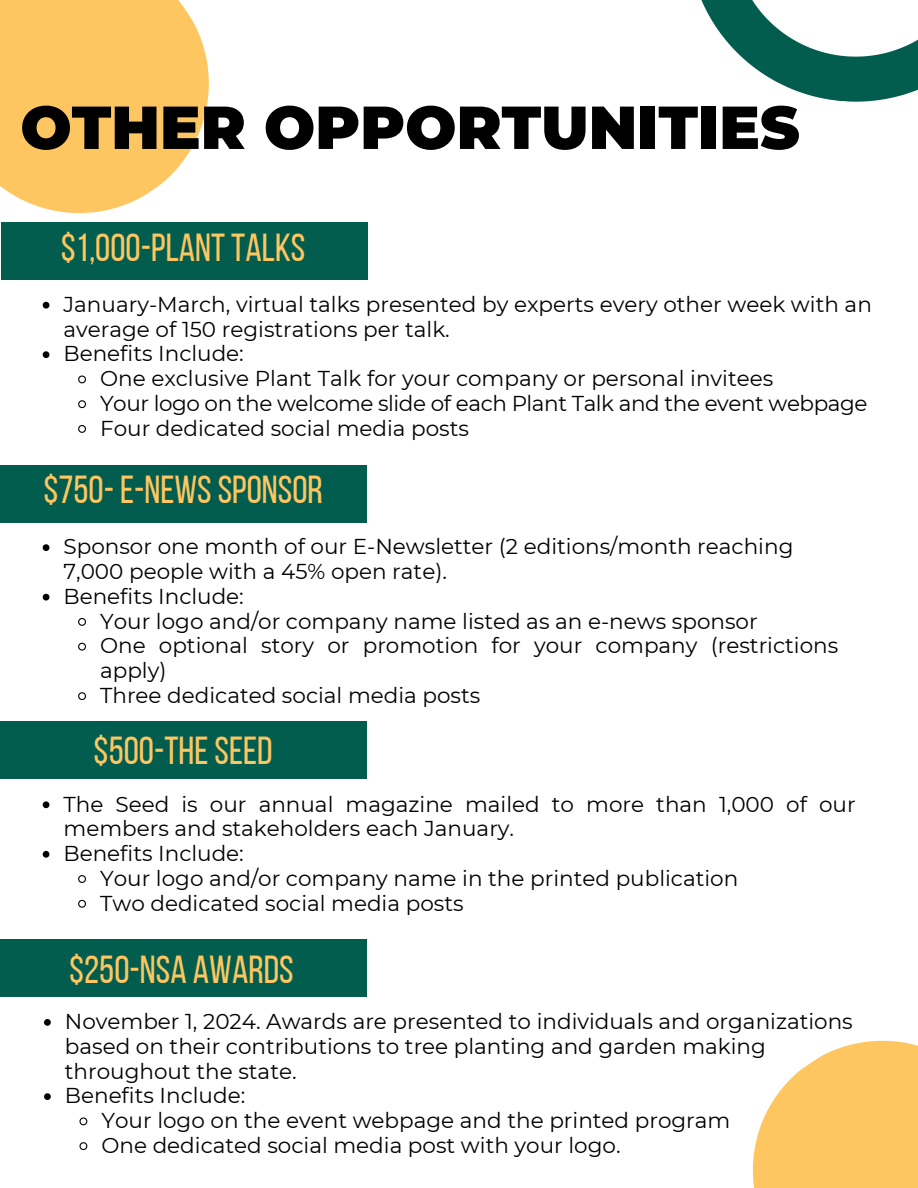
<style>
.page{position:relative;width:918px;height:1188px;background:#fff}
.page>*{position:absolute;margin:0;border:0;box-sizing:border-box;transform-origin:0 0}
.t1{font:900 60.45px "Montserrat";color:#000}
.t2{font:39px "Bebas Neue";color:#fec661}
.t3{font:21.45px/24.8px "Montserrat";color:#000}
.t4{font:21.45px "Montserrat";letter-spacing:-.02em;color:#000}
</style>
<div class="page">
<svg style="left:0;top:0;width:259px;height:223px;fill:#fec661"></svg>
<svg style="left:752px;top:1040px;width:166px;height:148px"></svg>
<svg style="left:701px;top:0;width:217px;height:102px"></svg>
<div style="left:0;top:940px;width:367px;height:57px;background:#025d4e"></div>
<svg style="left:44px;top:1019px;width:7px;height:7px"></svg>
<svg style="left:44px;top:1093px;width:7px;height:7px"></svg>
<svg style="left:79px;top:1117px;width:9px;height:9px"></svg>
<svg style="left:79px;top:1142px;width:9px;height:9px"></svg>
<div style="left:0;top:721px;width:367px;height:58px;background:#025d4e"></div>
<svg style="left:43px;top:801px;width:6px;height:7px"></svg>
<svg style="left:43px;top:851px;width:6px;height:7px"></svg>
<svg style="left:78px;top:875px;width:8px;height:8px"></svg>
<svg style="left:78px;top:899px;width:8px;height:9px"></svg>
<div style="left:0;top:465px;width:367px;height:57px;background:#025d4e"></div>
<svg style="left:43px;top:544px;width:6px;height:7px"></svg>
<svg style="left:43px;top:594px;width:6px;height:7px"></svg>
<svg style="left:78px;top:618px;width:8px;height:8px"></svg>
<svg style="left:78px;top:642px;width:8px;height:9px"></svg>
<svg style="left:78px;top:692px;width:8px;height:9px"></svg>
<div style="left:1px;top:223px;width:367px;height:57px;background:#025d4e"></div>
<svg style="left:43px;top:302px;width:6px;height:7px"></svg>
<svg style="left:43px;top:351px;width:6px;height:7px"></svg>
<svg style="left:78px;top:375px;width:8px;height:9px"></svg>
<svg style="left:78px;top:400px;width:8px;height:9px"></svg>
<svg style="left:78px;top:425px;width:8px;height:8px"></svg>
<p class="t1" style="left:20px;top:90px;width:781px">OTHER OPPORTUNITIES</p>
<p class="t2" style="left:61px;top:231px;width:246px">$1,000-PLANTTALKS</p>
<p class="t3" style="left:64px;top:292px;width:810px">January-March, virtual talks presented by experts every other week with an average of 150 registrations per talk.</p>
<p class="t3" style="left:64px;top:341px;width:182px">Benefits Include:</p>
<h2 class="t3" style="left:100px;top:366px;width:675px">One exclusive Plant Talk for your company or personal invitees</h2>
<p class="t4" style="left:100px;top:390px;width:769px">Your logo on the welcome slide of each Plant Talk and the event webpage</p>
<p class="t3" style="left:100px;top:416px;width:370px">Four dedicated social media posts</p>
<p class="t2" style="left:43px;top:473px;width:281px">$750-E-NEWSSPONSOR</p>
<p class="t3" style="left:64px;top:534px;width:731px">Sponsor one month of our E-Newsletter (2 editions/month reaching<br>7,000 people with a 45% open rate).</p>
<p class="t3" style="left:64px;top:584px;width:182px">Benefits Include:</p>
<p class="t3" style="left:100px;top:609px;width:659px">Your logo and/or company name listed as an e-news sponsor</p>
<h2 class="t3" style="left:100px;top:633px;width:740px">One optional story or promotion for your company (restrictions apply)</h2>
<p class="t3" style="left:100px;top:683px;width:382px">Three dedicated social media posts</p>
<p class="t2" style="left:94px;top:735px;width:180px">$500-THESEED</p>
<p class="t3" style="left:64px;top:791px;width:794px">The Seed is our annual magazine mailed to more than 1,000 of our members and stakeholders each January.</p>
<p class="t3" style="left:64px;top:841px;width:182px">Benefits Include:</p>
<h2 class="t3" style="left:100px;top:866px;width:640px">Your logo and/or company name in the printed publication</h2>
<p class="t3" style="left:100px;top:890px;width:365px">Two dedicated social media posts</p>
<p class="t2" style="left:69px;top:953px;width:226px">$250-NSA AWARDS</p>
<h1 class="t3" style="left:65px;top:1009px;width:789px">November 1, 2024. Awards are presented to individuals and organizations based on their contributions to tree planting and garden making throughout the state.</h1>
<h2 class="t3" style="left:65px;top:1083px;width:182px">Benefits Include:</h2>
<p class="t3" style="left:101px;top:1108px;width:631px">Your logo on the event webpage and the printed program</p>
<p class="t3" style="left:101px;top:1133px;width:521px">One dedicated social media post with your logo.</p>
</div>
